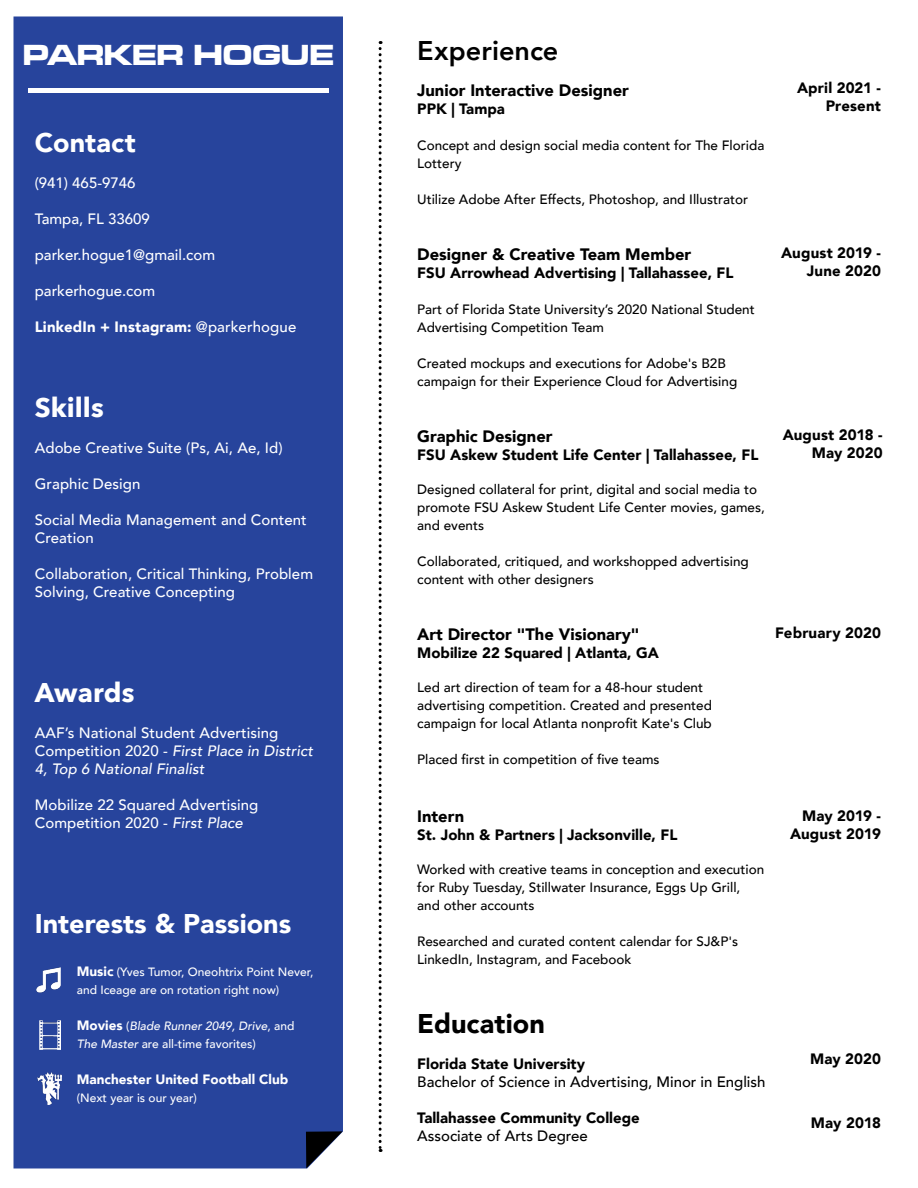
<style>
.page{position:relative;width:918px;height:1188px;background:#fff}
.page>*{position:absolute;margin:0;border:0;box-sizing:border-box;transform-origin:0 0}
.t1{font:30px "Microgramma D Bold Exte";color:#fff}
.t2{font:900 27px "Avenir";color:#fff}
.t3{font:700 27px "Avenir Next";color:#fff}
.t4{font:800 27px "Avenir";color:#000}
.t5{font:900 27px "Avenir";color:#000}
.t6{font:900 16.5px "Avenir";color:#000}
.t7{font:500 15px/18px "Avenir";letter-spacing:.005em;color:#fff}
.t8{font:900 15px/18px "Avenir";color:#000;text-align:right}
.t9{font:500 15px "Avenir";color:#000}
.t10{font:900 15px "Avenir";letter-spacing:.015em;color:#fff}
.t11{font:500 13.5px/18px "Avenir";color:#000}
.t12{font:900 13.5px "Avenir";color:#fff}
.t13{font:500 12px/18px "Avenir";color:#fff}
.t14{font:italic 500 12px/18px "Avenir";color:#fff}
.s1{font-weight:500}
.s2{font-style:italic}
.s3{font-weight:900;font-size:13.5px}
.s4{font-weight:900;font-style:normal;font-size:13.5px}
.s5{font-style:normal}
</style>
<div class="page">
<svg style="left:379px;top:41px;width:3px;height:1111px"></svg>
<div style="left:14px;top:16px;width:329px;height:1152px;background:#27449c"></div>
<svg style="left:306px;top:1131px;width:37px;height:37px"></svg>
<img style="left:37px;top:1072px;width:25px;height:33px">
<img style="left:39px;top:1020px;width:22px;height:30px">
<img style="left:36px;top:967px;width:25px;height:27px">
<hr style="left:28px;top:89px;width:300px;height:4px;background:#fff">
<h1 class="t1" style="left:23px;top:34px;width:313px">PARKER HOGUE</h1>
<h2 class="t4" style="left:417px;top:30px;width:143px">Experience</h2>
<p class="t6" style="left:417px;top:76px;width:213px">Junior Interactive Designer</p>
<p class="t8" style="left:417px;top:100px;width:89px">PPK | Tampa</p>
<p class="t11" style="left:417px;top:136px;width:349px">Concept and design social media content for The Florida<br>Lottery</p>
<p class="t11" style="left:417px;top:190px;width:332px">Utilize Adobe After Effects, Photoshop, and Illustrator</p>
<h2 class="t2" style="left:35px;top:120px;width:103px">Contact</h2>
<p class="t7" style="left:35px;top:173px;width:102px">(941) 465-9746</p>
<p class="t7" style="left:35px;top:209px;width:117px">Tampa, FL 33609</p>
<p class="t7" style="left:35px;top:245px;width:182px">parker.hogue1@gmail.com</p>
<p class="t7" style="left:35px;top:281px;width:122px">parkerhogue.com</p>
<p class="t10" style="left:35px;top:314px;width:263px">LinkedIn + Instagram: <span class="s1">@parkerhogue</span></p>
<p class="t6" style="left:417px;top:240px;width:276px">Designer &amp; Creative Team Member</p>
<p class="t8" style="left:417px;top:263px;width:318px">FSU Arrowhead Advertising | Tallahassee, FL</p>
<p class="t11" style="left:417px;top:300px;width:339px">Part of Florida State University’s 2020 National Student<br>Advertising Competition Team</p>
<p class="t11" style="left:417px;top:354px;width:322px">Created mockups and executions for Adobe's B2B campaign for their Experience Cloud for Advertising</p>
<h2 class="t3" style="left:35px;top:385px;width:71px">Skills</h2>
<p class="t7" style="left:35px;top:438px;width:249px">Adobe Creative Suite (Ps, Ai, Ae, Id)</p>
<p class="t7" style="left:35px;top:474px;width:107px">Graphic Design</p>
<p class="t7" style="left:35px;top:510px;width:274px">Social Media Management and Content<br>Creation</p>
<p class="t7" style="left:35px;top:564px;width:280px">Collaboration, Critical Thinking, Problem<br>Solving, Creative Concepting</p>
<h2 class="t3" style="left:35px;top:670px;width:101px">Awards</h2>
<p class="t7" style="left:35px;top:723px;width:280px">AAF’s National Student Advertising<br>Competition 2020 - <span class="s2">First Place in District<br>4, Top 6 National Finalist</span></p>
<p class="t7" style="left:35px;top:795px;width:225px">Mobilize 22 Squared Advertising<br>Competition 2020 - <span class="s2">First Place</span></p>
<h2 class="t2" style="left:35px;top:901px;width:258px">Interests &amp; Passions</h2>
<p class="t13" style="left:77px;top:962px;width:238px"><span class="s3">Music</span> (Yves Tumor, Oneohtrix Point Never, and Iceage are on rotation right now)</p>
<p class="t14" style="left:77px;top:1017px;width:219px"><span class="s4">Movies</span> <span class="s5">(</span>Blade Runner 2049, Drive<span class="s5">, and<br></span>The Master <span class="s5">are all-time favorites)</span></p>
<p class="t12" style="left:77px;top:1068px;width:213px">Manchester United Football Club</p>
<p class="t13" style="left:77px;top:1088px;width:122px">(Next year is our year)</p>
<p class="t6" style="left:417px;top:422px;width:137px">Graphic Designer</p>
<p class="t8" style="left:417px;top:445px;width:343px">FSU Askew Student Life Center | Tallahassee, FL</p>
<p class="t11" style="left:417px;top:480px;width:349px">Designed collateral for print, digital and social media to promote FSU Askew Student Life Center movies, games, and events</p>
<p class="t11" style="left:417px;top:552px;width:333px">Collaborated, critiqued, and workshopped advertising content with other designers</p>
<p class="t6" style="left:417px;top:620px;width:224px">Art Director "The Visionary"</p>
<p class="t8" style="left:417px;top:643px;width:243px">Mobilize 22 Squared | Atlanta, GA</p>
<p class="t11" style="left:417px;top:677px;width:296px">Led art direction of team for a 48-hour student advertising competition. Created and presented campaign for local Atlanta nonprofit Kate's Club</p>
<p class="t11" style="left:417px;top:749px;width:244px">Placed first in competition of five teams</p>
<p class="t6" style="left:417px;top:802px;width:49px">Intern</p>
<p class="t8" style="left:417px;top:825px;width:262px">St. John &amp; Partners | Jacksonville, FL</p>
<p class="t11" style="left:417px;top:859px;width:349px">Worked with creative teams in conception and execution for Ruby Tuesday, Stillwater Insurance, Eggs Up Grill, and other accounts</p>
<p class="t11" style="left:417px;top:931px;width:322px">Researched and curated content calendar for SJ&amp;P's<br>LinkedIn, Instagram, and Facebook</p>
<h2 class="t5" style="left:417px;top:1001px;width:129px">Education</h2>
<p class="t8" style="left:417px;top:1055px;width:169px">Florida State University</p>
<p class="t9" style="left:417px;top:1069px;width:350px">Bachelor of Science in Advertising, Minor in English</p>
<p class="t8" style="left:417px;top:1109px;width:224px">Tallahassee Community College</p>
<p class="t9" style="left:417px;top:1123px;width:172px">Associate of Arts Degree</p>
<p class="t8" style="left:797px;top:78px;width:85px">April 2021 -<br>Present</p>
<p class="t8" style="left:781px;top:244px;width:101px">August 2019 -<br>June 2020</p>
<p class="t8" style="left:783px;top:426px;width:101px">August 2018 -<br>May 2020</p>
<p class="t8" style="left:775px;top:624px;width:107px">February 2020</p>
<p class="t8" style="left:790px;top:806px;width:92px">May 2019 -<br>August 2019</p>
<p class="t8" style="left:810px;top:1049px;width:72px">May 2020</p>
<p class="t8" style="left:811px;top:1114px;width:72px">May 2018</p>
</div>
